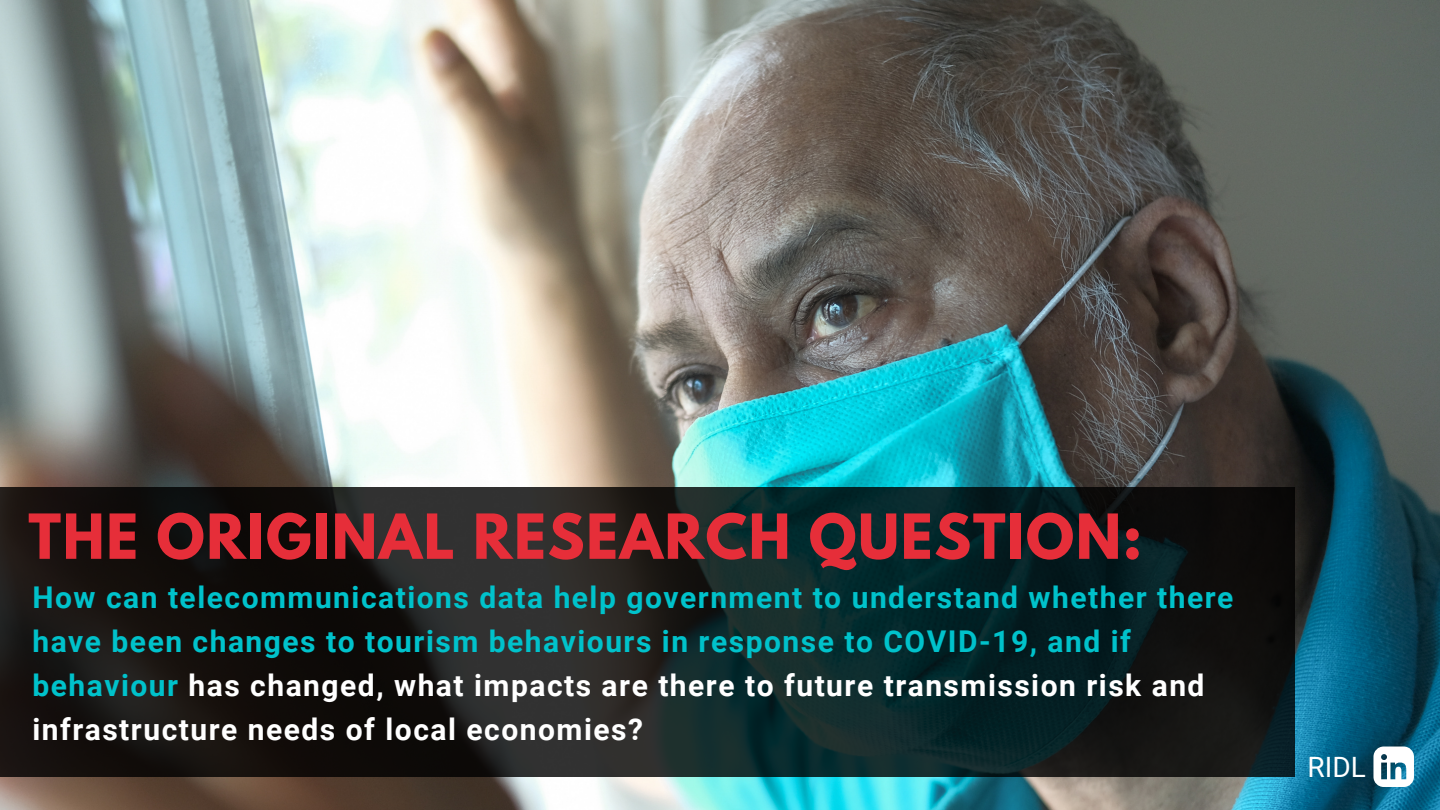
<style>
.page{position:relative;width:1440px;height:810px;background:#fff}
.page>*{position:absolute;margin:0;border:0;box-sizing:border-box;transform-origin:0 0}
.t1{font:700 55px "League Spartan";letter-spacing:.03em;color:#e62e39}
.t2{font:700 30px/44.2px "Roboto";letter-spacing:.05em;color:#00c2cb}
.t3{font:28px "Roboto";color:#fff}
.s1{color:#fff}
</style>
<div class="page">
<img style="left:0;top:0;width:1440px;height:810px">
<svg style="left:0;top:487px;width:1294px;height:290px;background:#141d1c"></svg>
<svg style="left:1373px;top:747px;width:41px;height:40px"></svg>
<h1 class="t1" style="left:28px;top:509px;width:1115px">THE ORIGINAL RESEARCH QUESTION:</h1>
<p class="t2" style="left:32px;top:575px;width:1203px">How can telecommunications data help government to understand whether there have been changes to tourism behaviours in response to COVID-19, and if behaviour <span class="s1">has changed, what impacts are there to future transmission risk and infrastructure needs of local economies?</span></p>
<p class="t3" style="left:1308px;top:751px;width:60px">RIDL</p>
</div>
